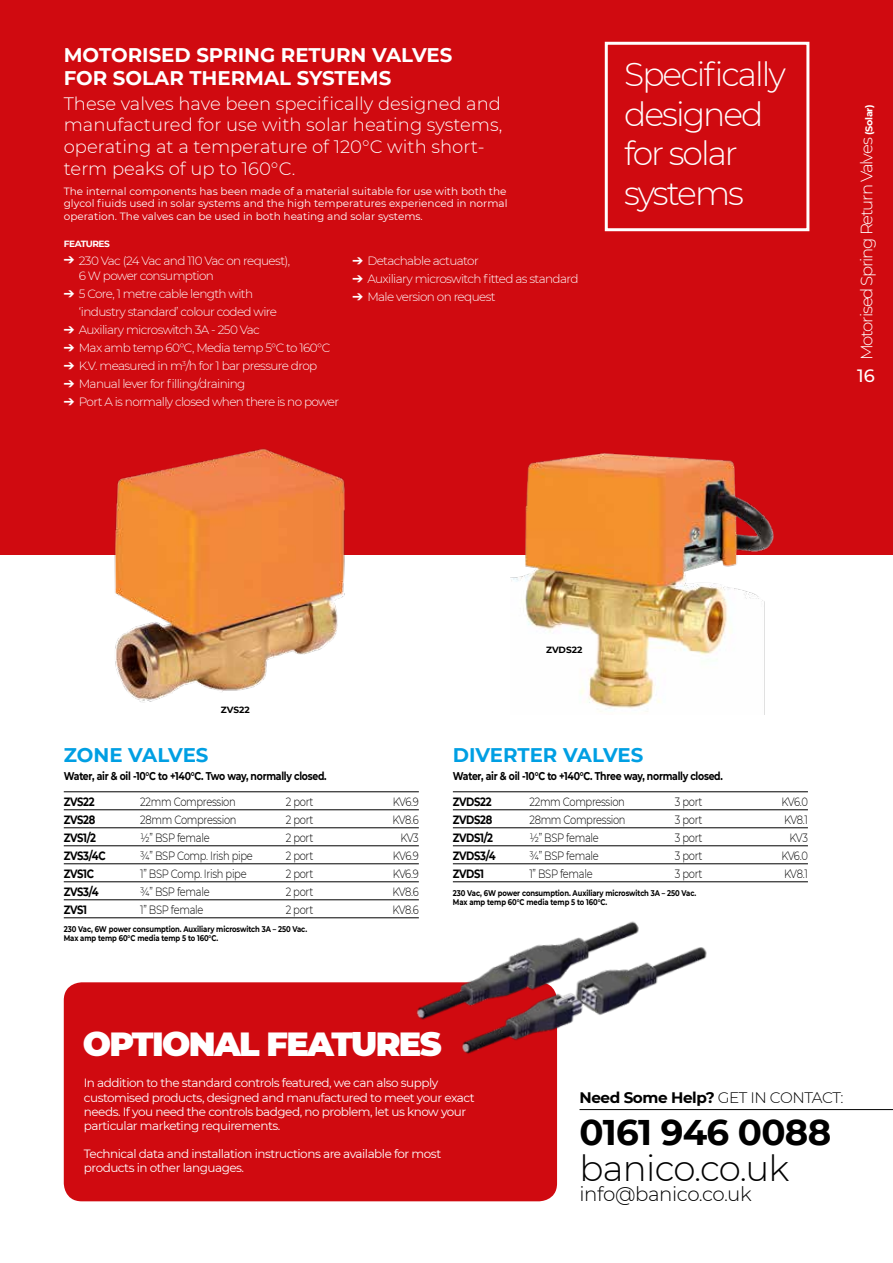
<style>
.page{position:relative;width:893px;height:1263px;background:#fff}
.page>*{position:absolute;margin:0;border:0;box-sizing:border-box;transform-origin:0 0}
.t1{font:300 35.7px "Montserrat";letter-spacing:-.02em;color:#000}
.t2{font:700 35.7px "Montserrat";letter-spacing:-.02em;color:#000}
.t3{font:900 33.45px "Montserrat";letter-spacing:-.05em;color:#fff}
.t4{font:300 33px/39.6px "Montserrat";letter-spacing:-.06em;color:#fff}
.t5{font:300 19.8px "Montserrat";letter-spacing:-.02em;color:#000}
.t6{font:700 19.65px/23.7px "Montserrat";color:#fff}
.t7{font:700 19.65px "Montserrat";color:#009fe3}
.t8{font:300 18px/21.6px "Montserrat";color:#fff}
.t9{font:500 17.85px "Montserrat";color:#fff}
.t10{font:300 16.5px "Montserrat";letter-spacing:-.07em;color:#fff}
.t11{font:700 15.3px "Montserrat";letter-spacing:-.03em;color:#000}
.t12{font:300 12px/15px "Montserrat";letter-spacing:-.05em;color:#fff}
.t13{font:300 12px "Montserrat";letter-spacing:-.03em;color:#000;scale:.83 1}
.t14{font:12px/14.4px "Montserrat";letter-spacing:-.04em;color:#fff}
.t15{font:700 12px "Montserrat";letter-spacing:-.03em;color:#000;scale:.83 1}
.t16{font:700 11.25px "Montserrat";letter-spacing:-.03em;color:#000;scale:.83 1}
.t17{font:10.5px/12.6px "Montserrat";color:#fff;text-align:justify}
.t18{font:700 9px "Montserrat";color:#000}
.t19{font:700 9px "Montserrat";letter-spacing:-.05em;color:#fff}
.t20{font:700 8.25px/9px "Montserrat";letter-spacing:-.01em;color:#000;scale:.83 1}
.s1{font-weight:700;font-size:9.75px}
.s2{font-weight:300}
</style>
<div class="page">
<div style="left:0;top:0;width:893px;height:555px;background:#d00a10"></div>
<hr style="left:453px;top:791px;width:355px;height:1px;background:#000">
<hr style="left:453px;top:809px;width:355px;height:1px;background:#000">
<hr style="left:453px;top:827px;width:355px;height:1px;background:#000">
<hr style="left:453px;top:845px;width:355px;height:1px;background:#000">
<hr style="left:453px;top:863px;width:355px;height:1px;background:#000">
<hr style="left:453px;top:881px;width:355px;height:1px;background:#000">
<hr style="left:64px;top:791px;width:355px;height:1px;background:#000">
<hr style="left:64px;top:809px;width:355px;height:1px;background:#000">
<hr style="left:64px;top:827px;width:355px;height:1px;background:#000">
<hr style="left:64px;top:845px;width:355px;height:1px;background:#000">
<hr style="left:64px;top:863px;width:355px;height:1px;background:#000">
<hr style="left:64px;top:881px;width:355px;height:1px;background:#000">
<hr style="left:64px;top:899px;width:355px;height:1px;background:#000">
<hr style="left:64px;top:917px;width:355px;height:1px;background:#000">
<img style="left:114px;top:448px;width:231px;height:255px">
<div style="left:605px;top:42px;width:204px;height:189px;border:3px solid #fff"></div>
<img style="left:511px;top:452px;width:263px;height:263px">
<hr style="left:579px;top:1109px;width:314px;height:1px;background:#000">
<div style="left:64px;top:982px;width:493px;height:219px;background:#d00a10;border-radius:18px"></div>
<img style="left:399px;top:917px;width:240px;height:103px">
<img style="left:427px;top:935px;width:280px;height:126px">
<h3 class="t6" style="left:64px;top:42px;width:390px">MOTORISED SPRING RETURN VALVES<br>FOR SOLAR THERMAL SYSTEMS</h3>
<h3 class="t8" style="left:64px;top:92px;width:440px">These valves have been specifically designed and manufactured for use with solar heating systems, operating at a temperature of 120°C with short&shy;term peaks of up to 160°C.</h3>
<p class="t17" style="left:64px;top:184px;width:445px">The internal components has been made of a material suitable for use with both the glycol fiuids used in solar systems and the high temperatures experienced in normal operation. The valves can be used in both heating and solar systems.</p>
<p class="t19" style="left:64px;top:237px;width:48px">FEATURES</p>
<p class="t12" style="left:79px;top:253px;width:213px;text-indent:-15px">➔ 230 Vac (24 Vac and 110 Vac on request),<br>6 W power consumption</p>
<p class="t12" style="left:79px;top:284px;width:200px;line-height:18px;text-indent:-15px">➔ 5 Core, 1 metre cable length with ‘industry standard’ colour coded wire</p>
<p class="t12" style="left:64px;top:322px;width:198px">➔ Auxiliary microswitch 3A - 250 Vac</p>
<p class="t12" style="left:64px;top:340px;width:268px">➔ Max amb temp 60°C, Media temp 5°C to 160°C</p>
<p class="t12" style="left:64px;top:358px;width:255px">➔ K.V. measured in m<sup>3</sup>/h for 1 bar pressure drop</p>
<p class="t12" style="left:64px;top:376px;width:183px">➔ Manual lever for filling/draining</p>
<p class="t12" style="left:64px;top:394px;width:277px">➔ Port A is normally closed when there is no power</p>
<p class="t12" style="left:352px;top:253px;width:128px">➔ Detachable actuator</p>
<p class="t12" style="left:352px;top:271px;width:228px">➔ Auxiliary microswitch fitted as standard</p>
<p class="t12" style="left:352px;top:289px;width:145px">➔ Male version on request</p>
<h3 class="t4" style="left:624px;top:53px;width:163px">Specifically designed for solar systems</h3>
<h3 class="t10" style="left:855px;top:360px;width:258px;rotate:-90deg">Motorised Spring Return Valves <span class="s1">(Solar)</span></h3>
<h3 class="t9" style="left:857px;top:363px;width:19px">16</h3>
<p class="t18" style="left:221px;top:703px;width:30px">ZVS22</p>
<h3 class="t7" style="left:64px;top:741px;width:146px">ZONE VALVES</h3>
<p class="t16" style="left:64px;top:768px;width:318px">Water, air &amp; oil -10°C to +140°C. Two way, normally closed.</p>
<p class="t15" style="left:64px;top:793px;width:39px">ZVS22</p>
<p class="t13" style="left:140px;top:793px;width:117px">22mm Compression</p>
<p class="t13" style="left:286px;top:793px;width:35px">2 port</p>
<p class="t13" style="left:393px;top:793px;width:33px">KV6.9</p>
<p class="t15" style="left:64px;top:811px;width:40px">ZVS28</p>
<p class="t13" style="left:140px;top:811px;width:118px">28mm Compression</p>
<p class="t13" style="left:286px;top:811px;width:35px">2 port</p>
<p class="t13" style="left:392px;top:811px;width:33px">KV8.6</p>
<p class="t15" style="left:64px;top:829px;width:41px">ZVS1/2</p>
<p class="t13" style="left:140px;top:829px;width:85px">1/2” BSP female</p>
<p class="t13" style="left:286px;top:829px;width:35px">2 port</p>
<p class="t13" style="left:400px;top:829px;width:24px">KV3</p>
<p class="t15" style="left:64px;top:847px;width:52px">ZVS3/4C</p>
<p class="t13" style="left:140px;top:847px;width:137px">3⁄4” BSP Comp. Irish pipe</p>
<p class="t13" style="left:286px;top:847px;width:35px">2 port</p>
<p class="t13" style="left:393px;top:847px;width:33px">KV6.9</p>
<p class="t15" style="left:64px;top:865px;width:38px">ZVS1C</p>
<p class="t13" style="left:140px;top:865px;width:130px">1” BSP Comp. Irish pipe</p>
<p class="t13" style="left:286px;top:865px;width:35px">2 port</p>
<p class="t13" style="left:393px;top:865px;width:33px">KV6.9</p>
<p class="t15" style="left:64px;top:883px;width:43px">ZVS3/4</p>
<p class="t13" style="left:140px;top:883px;width:85px">3⁄4” BSP female</p>
<p class="t13" style="left:286px;top:883px;width:35px">2 port</p>
<p class="t13" style="left:392px;top:883px;width:33px">KV8.6</p>
<p class="t15" style="left:64px;top:901px;width:29px">ZVS1</p>
<p class="t13" style="left:140px;top:901px;width:78px">1” BSP female</p>
<p class="t13" style="left:286px;top:901px;width:35px">2 port</p>
<p class="t13" style="left:392px;top:901px;width:33px">KV8.6</p>
<p class="t20" style="left:64px;top:924px;width:295px">230 Vac, 6W power consumption. Auxiliary microswitch 3A – 250 Vac.<br>Max amp temp 60°C media temp 5 to 160°C.</p>
<p class="t18" style="left:546px;top:643px;width:38px">ZVDS22</p>
<h3 class="t7" style="left:453px;top:741px;width:192px">DIVERTER VALVES</h3>
<p class="t16" style="left:453px;top:768px;width:327px">Water, air &amp; oil -10°C to +140°C. Three way, normally closed.</p>
<p class="t15" style="left:453px;top:793px;width:48px">ZVDS22</p>
<p class="t13" style="left:529px;top:793px;width:117px">22mm Compression</p>
<p class="t13" style="left:675px;top:793px;width:35px">3 port</p>
<p class="t13" style="left:781px;top:793px;width:33px">KV6.0</p>
<p class="t15" style="left:453px;top:811px;width:49px">ZVDS28</p>
<p class="t13" style="left:529px;top:811px;width:118px">28mm Compression</p>
<p class="t13" style="left:675px;top:811px;width:35px">3 port</p>
<p class="t13" style="left:784px;top:811px;width:30px">KV8.1</p>
<p class="t15" style="left:453px;top:829px;width:50px">ZVDS1/2</p>
<p class="t13" style="left:529px;top:829px;width:85px">1/2” BSP female</p>
<p class="t13" style="left:675px;top:829px;width:35px">3 port</p>
<p class="t13" style="left:789px;top:829px;width:24px">KV3</p>
<p class="t15" style="left:453px;top:847px;width:53px">ZVDS3/4</p>
<p class="t13" style="left:529px;top:847px;width:85px">3⁄4” BSP female</p>
<p class="t13" style="left:675px;top:847px;width:35px">3 port</p>
<p class="t13" style="left:781px;top:847px;width:33px">KV6.0</p>
<p class="t15" style="left:453px;top:865px;width:39px">ZVDS1</p>
<p class="t13" style="left:529px;top:865px;width:78px">1” BSP female</p>
<p class="t13" style="left:675px;top:865px;width:35px">3 port</p>
<p class="t13" style="left:784px;top:865px;width:30px">KV8.1</p>
<p class="t20" style="left:453px;top:888px;width:295px">230 Vac, 6W power consumption. Auxiliary microswitch 3A – 250 Vac.<br>Max amp temp 60°C media temp 5 to 160°C.</p>
<h2 class="t3" style="left:83px;top:1019px;width:360px">OPTIONAL FEATURES</h2>
<p class="t14" style="left:84px;top:1075px;width:392px">In addition to the standard controls featured, we can also supply customised products, designed and manufactured to meet your exact needs. If you need the controls badged, no problem, let us know your particular marketing requirements.</p>
<p class="t14" style="left:84px;top:1146px;width:359px">Technical data and installation instructions are available for most products in other languages.</p>
<p class="t11" style="left:579px;top:1087px;width:265px">Need Some Help? <span class="s2">GET IN CONTACT:</span></p>
<h1 class="t2" style="left:579px;top:1107px;width:253px">0161 946 0088</h1>
<h1 class="t1" style="left:579px;top:1144px;width:212px">banico.co.uk</h1>
<h3 class="t5" style="left:579px;top:1180px;width:174px">info@banico.co.uk</h3>
</div>
